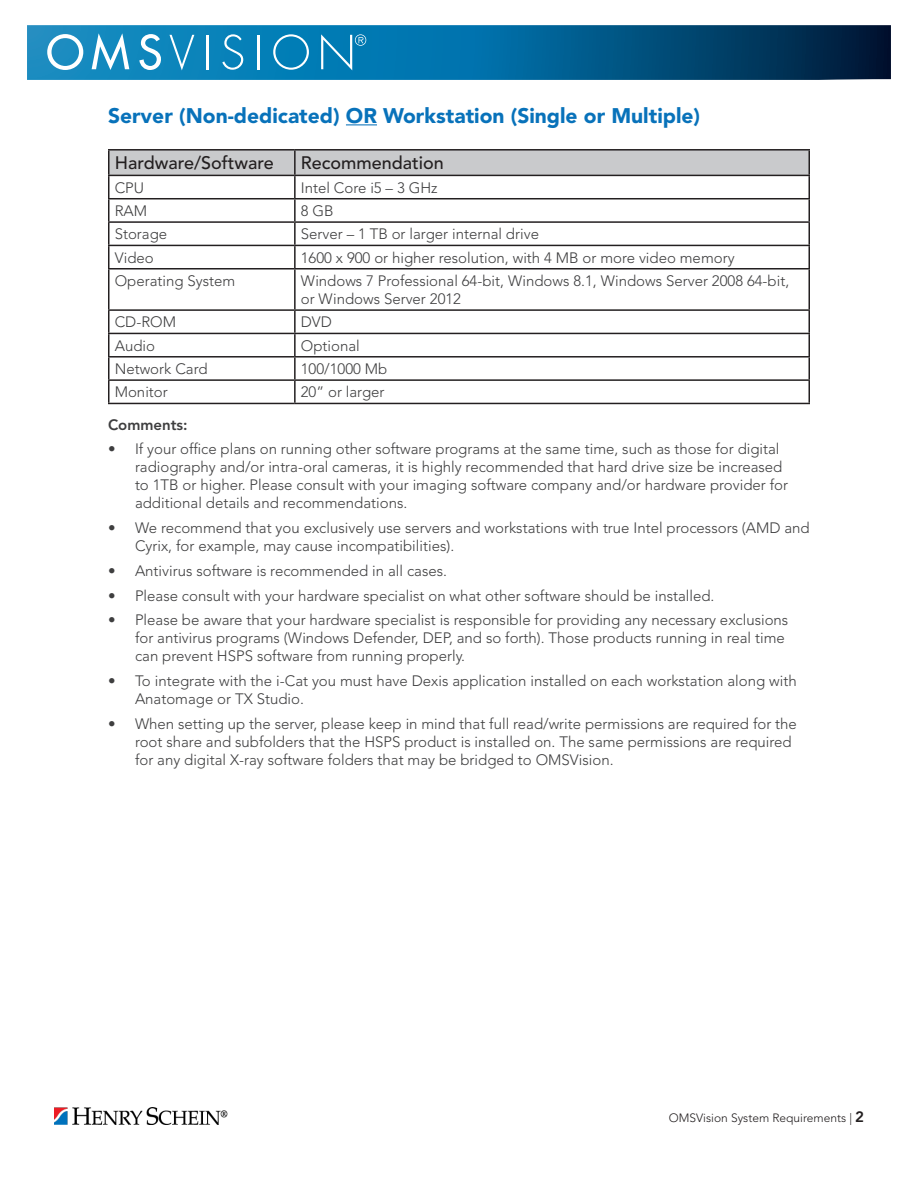
<style>
.page{position:relative;width:918px;height:1188px;background:#fff}
.page>*{position:absolute;margin:0;border:0;box-sizing:border-box;transform-origin:0 0}
.t1{font:900 21px "Avenir LT Std";color:#0872ba}
.t2{font:500 18px "Avenir LT Std";color:#231f20}
.t3{font:300 15px/18px "Avenir LT Std";color:#3e3e3f}
.t4{font:800 15px "Avenir LT Std";color:#3e3e3f}
.t5{font:300 12px "Avenir LT Std";color:#231f20}
.s1{font-weight:800;font-size:15px}
</style>
<div class="page">
<svg style="left:27px;top:25px;width:864px;height:55px;background:#055f8f"></svg>
<svg style="left:47px;top:34px;width:36px;height:36px"></svg>
<svg style="left:92px;top:33px;width:37px;height:37px"></svg>
<svg style="left:139px;top:34px;width:22px;height:36px"></svg>
<svg style="left:169px;top:35px;width:25px;height:35px"></svg>
<hr style="left:206px;top:35px;width:3px;height:34px;background:#fff">
<svg style="left:222px;top:34px;width:21px;height:36px"></svg>
<hr style="left:257px;top:35px;width:2px;height:34px;background:#fff">
<svg style="left:273px;top:34px;width:36px;height:36px"></svg>
<svg style="left:321px;top:34px;width:45px;height:36px;background:#2a90bf"></svg>
<img style="left:54px;top:1107px;width:174px;height:17px">
<hr style="left:346px;top:124px;width:31px;height:1px;background:#0872ba">
<div style="left:110px;top:151px;width:698px;height:24px;background:#c9cacc"></div>
<hr style="left:108px;top:149px;width:187px;height:2px;background:#231f20">
<hr style="left:108px;top:151px;width:2px;height:24px;background:#231f20">
<hr style="left:295px;top:149px;width:515px;height:2px;background:#231f20">
<hr style="left:294px;top:151px;width:2px;height:24px;background:#231f20">
<hr style="left:808px;top:151px;width:2px;height:24px;background:#231f20">
<hr style="left:108px;top:175px;width:187px;height:1px;background:#231f20">
<hr style="left:108px;top:176px;width:2px;height:22px;background:#231f20">
<hr style="left:295px;top:175px;width:515px;height:1px;background:#231f20">
<hr style="left:294px;top:176px;width:2px;height:22px;background:#231f20">
<hr style="left:808px;top:176px;width:2px;height:22px;background:#231f20">
<hr style="left:108px;top:198px;width:187px;height:1px;background:#231f20">
<hr style="left:108px;top:199px;width:2px;height:22px;background:#231f20">
<hr style="left:295px;top:198px;width:515px;height:1px;background:#231f20">
<hr style="left:294px;top:199px;width:2px;height:22px;background:#231f20">
<hr style="left:808px;top:199px;width:2px;height:22px;background:#231f20">
<hr style="left:108px;top:221px;width:187px;height:2px;background:#231f20">
<hr style="left:108px;top:223px;width:2px;height:22px;background:#231f20">
<hr style="left:295px;top:221px;width:515px;height:2px;background:#231f20">
<hr style="left:294px;top:223px;width:2px;height:22px;background:#231f20">
<hr style="left:808px;top:223px;width:2px;height:22px;background:#231f20">
<hr style="left:108px;top:245px;width:187px;height:1px;background:#231f20">
<hr style="left:108px;top:246px;width:2px;height:22px;background:#231f20">
<hr style="left:295px;top:245px;width:515px;height:1px;background:#231f20">
<hr style="left:294px;top:246px;width:2px;height:22px;background:#231f20">
<hr style="left:808px;top:246px;width:2px;height:22px;background:#231f20">
<hr style="left:108px;top:268px;width:187px;height:2px;background:#231f20">
<hr style="left:108px;top:270px;width:2px;height:39px;background:#231f20">
<hr style="left:295px;top:268px;width:515px;height:2px;background:#231f20">
<hr style="left:294px;top:270px;width:2px;height:39px;background:#231f20">
<hr style="left:808px;top:270px;width:2px;height:39px;background:#231f20">
<hr style="left:108px;top:309px;width:187px;height:2px;background:#231f20">
<hr style="left:108px;top:311px;width:2px;height:22px;background:#231f20">
<hr style="left:295px;top:309px;width:515px;height:2px;background:#231f20">
<hr style="left:294px;top:311px;width:2px;height:22px;background:#231f20">
<hr style="left:808px;top:311px;width:2px;height:22px;background:#231f20">
<hr style="left:108px;top:333px;width:187px;height:1px;background:#231f20">
<hr style="left:108px;top:334px;width:2px;height:22px;background:#231f20">
<hr style="left:295px;top:333px;width:515px;height:1px;background:#231f20">
<hr style="left:294px;top:334px;width:2px;height:22px;background:#231f20">
<hr style="left:808px;top:334px;width:2px;height:22px;background:#231f20">
<hr style="left:108px;top:356px;width:187px;height:2px;background:#231f20">
<hr style="left:108px;top:358px;width:2px;height:21px;background:#231f20">
<hr style="left:295px;top:356px;width:515px;height:2px;background:#231f20">
<hr style="left:294px;top:358px;width:2px;height:21px;background:#231f20">
<hr style="left:808px;top:358px;width:2px;height:21px;background:#231f20">
<hr style="left:108px;top:379px;width:187px;height:2px;background:#231f20">
<hr style="left:108px;top:381px;width:2px;height:22px;background:#231f20">
<hr style="left:295px;top:379px;width:515px;height:2px;background:#231f20">
<hr style="left:294px;top:381px;width:2px;height:22px;background:#231f20">
<hr style="left:808px;top:381px;width:2px;height:22px;background:#231f20">
<hr style="left:108px;top:403px;width:187px;height:1px;background:#231f20">
<hr style="left:295px;top:403px;width:515px;height:1px;background:#231f20">
<h1 class="t1" style="left:108px;top:103px;width:594px">Server (Non-dedicated) OR Workstation (Single or Multiple)</h1>
<p class="t2" style="left:115px;top:153px;width:161px">Hardware/Software</p>
<p class="t2" style="left:301px;top:153px;width:145px">Recommendation</p>
<p class="t3" style="left:115px;top:179px;width:31px">CPU</p>
<p class="t3" style="left:301px;top:179px;width:138px">Intel Core i5 – 3 GHz</p>
<p class="t3" style="left:115px;top:202px;width:34px">RAM</p>
<p class="t3" style="left:301px;top:202px;width:34px">8 GB</p>
<p class="t3" style="left:115px;top:225px;width:54px">Storage</p>
<p class="t3" style="left:301px;top:225px;width:240px">Server – 1 TB or larger internal drive</p>
<p class="t3" style="left:115px;top:249px;width:40px">Video</p>
<p class="t3" style="left:301px;top:249px;width:435px">1600 x 900 or higher resolution, with 4 MB or more video memory</p>
<p class="t3" style="left:115px;top:272px;width:122px">Operating System</p>
<p class="t3" style="left:301px;top:272px;width:490px">Windows 7 Professional 64-bit, Windows 8.1, Windows Server 2008 64-bit, or Windows Server 2012</p>
<p class="t3" style="left:115px;top:313px;width:63px">CD-ROM</p>
<p class="t3" style="left:301px;top:313px;width:33px">DVD</p>
<p class="t3" style="left:115px;top:337px;width:42px">Audio</p>
<p class="t3" style="left:301px;top:337px;width:60px">Optional</p>
<p class="t3" style="left:115px;top:360px;width:94px">Network Card</p>
<p class="t3" style="left:301px;top:360px;width:88px">100/1000 Mb</p>
<p class="t3" style="left:115px;top:383px;width:55px">Monitor</p>
<p class="t3" style="left:301px;top:383px;width:85px">20” or larger</p>
<p class="t4" style="left:108px;top:416px;width:81px">Comments:</p>
<p class="t3" style="left:135px;top:440px;width:655px;text-indent:-27px">• If your office plans on running other software programs at the same time, such as those for digital radiography and/or intra-oral cameras, it is highly recommended that hard drive size be increased to 1TB or higher. Please consult with your imaging software company and/or hardware provider for additional details and recommendations.</p>
<p class="t3" style="left:135px;top:519px;width:676px;text-indent:-27px">• We recommend that you exclusively use servers and workstations with true Intel processors (AMD and<br>Cyrix, for example, may cause incompatibilities).</p>
<p class="t3" style="left:108px;top:562px;width:341px">• Antivirus software is recommended in all cases.</p>
<p class="t3" style="left:108px;top:587px;width:608px">• Please consult with your hardware specialist on what other software should be installed.</p>
<p class="t3" style="left:135px;top:611px;width:655px;text-indent:-27px">• Please be aware that your hardware specialist is responsible for providing any necessary exclusions for antivirus programs (Windows Defender, DEP, and so forth). Those products running in real time can prevent HSPS software from running properly.</p>
<p class="t3" style="left:135px;top:672px;width:663px;text-indent:-27px">• To integrate with the i-Cat you must have Dexis application installed on each workstation along with<br>Anatomage or TX Studio.</p>
<p class="t3" style="left:135px;top:715px;width:663px;text-indent:-27px">• When setting up the server, please keep in mind that full read/write permissions are required for the root share and subfolders that the HSPS product is installed on. The same permissions are required for any digital X-ray software folders that may be bridged to OMSVision.</p>
<p class="t5" style="left:669px;top:1111px;width:197px">OMSVision System Requirements | <span class="s1">2</span></p>
</div>
